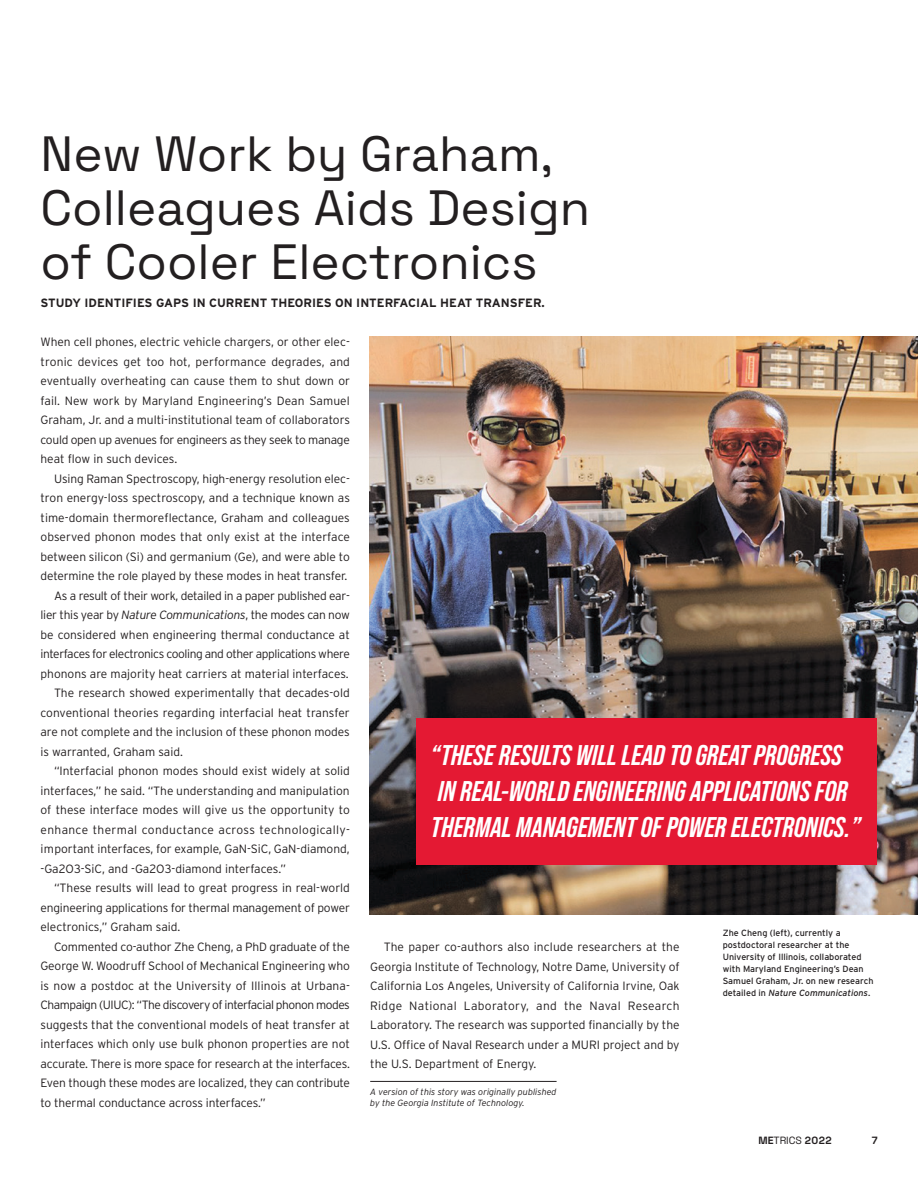
<style>
.page{position:relative;width:918px;height:1188px;background:#fff}
.page>*{position:absolute;margin:0;border:0;box-sizing:border-box;transform-origin:0 0}
.Section_Head-Large{font:49.5px/54px "Space Grotesk";color:#231f20}
.Section_Main_Text{font:italic 700 28.5px/36px "Bebas Neue Pro";color:#fff}
.Section_Main_Text-2{font:300 12px/19.5px "Interstate";letter-spacing:-.005em;color:#231f20;text-align:justify}
.Section_Main_Text_No{font:300 12px/19.5px "Interstate";letter-spacing:-.025em;color:#231f20;text-align:justify}
.Section_Intro{font:700 12px "Interstate";color:#231f20}
.t1{font:700 10.5px "Space Grotesk";letter-spacing:.05em;color:#231f20}
.Section_Caption{font:9px/12px "Interstate";color:#231f20}
.Section_Main_Text-3{font:italic 300 9px/10.8px "Interstate";color:#231f20}
.s1{font-style:italic}
.s2{font-weight:400}
</style>
<div class="page">
<hr style="left:370px;top:1081px;width:187px;height:1px;background:#231f20">
<img style="left:369px;top:336px;width:549px;height:579px">
<div style="left:416px;top:718px;width:461px;height:147px;background:#e41933"></div>
<p class="Section_Head-Large" style="left:40px;top:123px;width:551px">New Work by Graham,<br>Colleagues Aids Design of Cooler Electronics</p>
<p class="Section_Intro" style="left:40px;top:296px;width:506px">STUDY IDENTIFIES GAPS IN CURRENT THEORIES ON INTERFACIAL HEAT TRANSFER.</p>
<p class="Section_Main_Text_No" style="left:40px;top:332px;width:311px">When cell phones, electric vehicle chargers, or other elec&shy;tronic devices get too hot, performance degrades, and eventually overheating can cause them to shut down or fail. New work by Maryland Engineering’s Dean Samuel Graham, Jr. and a multi-institutional team of collaborators could open up avenues for engineers as they seek to manage heat flow in such devices.</p>
<p class="Section_Main_Text-2" style="left:40px;top:469px;width:311px;text-indent:14px">Using Raman Spectroscopy, high-energy resolution elec&shy;tron energy-loss spectroscopy, and a technique known as time-domain thermoreflectance, Graham and colleagues observed phonon modes that only exist at the interface between silicon (Si) and germanium (Ge), and were able to determine the role played by these modes in heat transfer.</p>
<p class="Section_Main_Text-2" style="left:40px;top:586px;width:311px;text-indent:14px">As a result of their work, detailed in a paper published ear&shy;lier this year by <span class="s1">Nature Communications</span>, the modes can now be considered when engineering thermal conductance at interfaces for electronics cooling and other applications where phonons are majority heat carriers at material interfaces.</p>
<p class="Section_Main_Text-2" style="left:40px;top:683px;width:311px;text-indent:14px">The research showed experimentally that decades-old conventional theories regarding interfacial heat transfer are not complete and the inclusion of these phonon modes is warranted, Graham said.</p>
<p class="Section_Main_Text-2" style="left:40px;top:761px;width:311px;text-indent:14px">“Interfacial phonon modes should exist widely at solid interfaces,” he said. “The understanding and manipulation of these interface modes will give us the opportunity to enhance thermal conductance across technologically&shy;important interfaces, for example, GaN-SiC, GaN-diamond, -Ga2O3-SiC, and -Ga2O3-diamond interfaces.”</p>
<p class="Section_Main_Text-2" style="left:40px;top:878px;width:311px;text-indent:14px">“These results will lead to great progress in real-world engineering applications for thermal management of power electronics,” Graham said.</p>
<p class="Section_Main_Text-2" style="left:40px;top:937px;width:311px;text-indent:14px">Commented co-author Zhe Cheng, a PhD graduate of the George W. Woodruff School of Mechanical Engineering who is now a postdoc at the University of Illinois at Urbana-Champaign (UIUC): “The discovery of interfacial phonon modes suggests that the conventional models of heat transfer at interfaces which only use bulk phonon properties are not accurate. There is more space for research at the interfaces.<br>Even though these modes are localized, they can contribute to thermal conductance across interfaces.”</p>
<p class="Section_Main_Text-2" style="left:370px;top:937px;width:311px;text-indent:14px">The paper co-authors also include researchers at the Georgia Institute of Technology, Notre Dame, University of California Los Angeles, University of California Irvine, Oak Ridge National Laboratory, and the Naval Research Laboratory. The research was supported financially by the U.S. Office of Naval Research under a MURI project and by the U.S. Department of Energy.</p>
<p class="Section_Main_Text" style="left:431px;top:737px;width:431px">“THESE RESULTS WILL LEAD TO GREAT PROGRESS<br>IN REAL-WORLD ENGINEERING APPLICATIONS FOR<br>THERMAL MANAGEMENT OF POWER ELECTRONICS.”</p>
<p class="Section_Caption" style="left:723px;top:927px;width:152px">Zhe Cheng (left), currently a postdoctoral researcher at the University of Illinois, collaborated with Maryland Engineering’s Dean Samuel Graham, Jr. on new research detailed in <span class="s1">Nature Communications</span>.</p>
<p class="Section_Main_Text-3" style="left:370px;top:1086px;width:188px">A version of this story was originally published by the Georgia Institute of Technology.</p>
<p class="t1" style="left:758px;top:1132px;width:75px">ME<span class="s2">TRICS</span> 2022</p>
<p class="t1" style="left:872px;top:1132px;width:7px">7</p>
</div>
